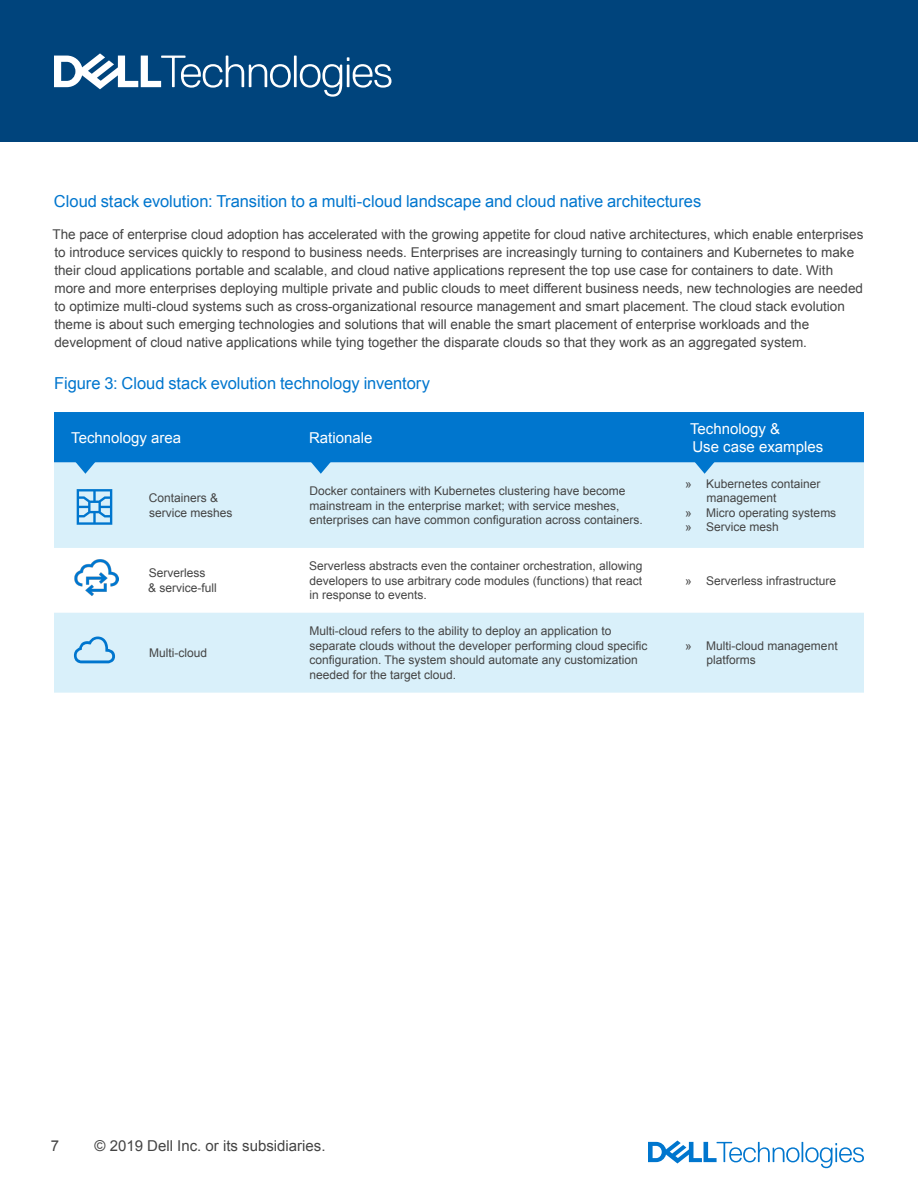
<style>
.page{position:relative;width:918px;height:1188px;background:#fff}
.page>*{position:absolute;margin:0;border:0;box-sizing:border-box;transform-origin:0 0}
.Paragraph_subhead_12{font:16.5px "Arial";color:#0076ce}
.t1{font:15px "Arial";color:#fff}
.t2{font:15px "Arial";color:#444}
.Body_copy_Dell_Dark{font:13.5px/18px "Arial";color:#444}
.t3{font:12px/14.4px "Arial";color:#444}
</style>
<div class="page">
<svg style="left:648px;top:1141px;width:216px;height:27px"></svg>
<div style="left:0;top:0;width:918px;height:142px;background:#00447c"></div>
<svg style="left:54px;top:53px;width:338px;height:44px"></svg>
<svg style="left:54px;top:474px;width:810px;height:219px;fill:#d9f0fa"></svg>
<svg style="left:54px;top:412px;width:810px;height:62px;background:#278cd6"></svg>
<svg style="left:77px;top:489px;width:35px;height:36px"></svg>
<svg style="left:74px;top:637px;width:41px;height:26px"></svg>
<img style="left:74px;top:556px;width:44px;height:43px">
<p class="Paragraph_subhead_12" style="left:54px;top:191px;width:649px">Cloud stack evolution: Transition to a multi-cloud landscape and cloud native architectures</p>
<p class="Body_copy_Dell_Dark" style="left:53px;top:225px;width:813px">The pace of enterprise cloud adoption has accelerated with the growing appetite for cloud native architectures, which enable enterprises to introduce services quickly to respond to business needs. Enterprises are increasingly turning to containers and Kubernetes to make their cloud applications portable and scalable, and cloud native applications represent the top use case for containers to date. With more and more enterprises deploying multiple private and public clouds to meet different business needs, new technologies are needed to optimize multi-cloud systems such as cross-organizational resource management and smart placement. The cloud stack evolution theme is about such emerging technologies and solutions that will enable the smart placement of enterprise workloads and the development of cloud native applications while tying together the disparate clouds so that they work as an aggregated system.</p>
<p class="Paragraph_subhead_12" style="left:54px;top:372px;width:378px">Figure 3: Cloud stack evolution technology inventory</p>
<p class="t1" style="left:71px;top:428px;width:112px">Technology area</p>
<p class="t1" style="left:309px;top:428px;width:65px">Rationale</p>
<p class="t1" style="left:690px;top:419px;width:92px">Technology &amp;</p>
<p class="t1" style="left:692px;top:437px;width:132px">Use case examples</p>
<p class="t3" style="left:149px;top:491px;width:85px">Containers &amp; service meshes</p>
<p class="t3" style="left:309px;top:484px;width:335px">Docker containers with Kubernetes clustering have become mainstream in the enterprise market; with service meshes, enterprises can have common configuration across containers.</p>
<p class="t3" style="left:706px;top:477px;width:115px;text-indent:-21px">» Kubernetes container management</p>
<p class="t3" style="left:685px;top:506px;width:153px">» Micro operating systems</p>
<p class="t3" style="left:685px;top:520px;width:95px">» Service mesh</p>
<p class="t3" style="left:148px;top:566px;width:70px">Serverless<br>&amp; service-full</p>
<p class="t3" style="left:309px;top:559px;width:335px;text-align:justify">Serverless abstracts even the container orchestration, allowing developers to use arbitrary code modules (functions) that react in response to events.</p>
<p class="t3" style="left:149px;top:646px;width:60px">Multi-cloud</p>
<p class="t3" style="left:309px;top:624px;width:340px">Multi-cloud refers to the ability to deploy an application to separate clouds without the developer performing cloud specific configuration. The system should automate any customization needed for the target cloud.</p>
<p class="t3" style="left:685px;top:573px;width:152px">» Serverless infrastructure</p>
<p class="t3" style="left:706px;top:639px;width:133px;text-indent:-21px">» Multi-cloud management platforms</p>
<p class="t2" style="left:51px;top:1136px;width:10px">7</p>
<p class="t2" style="left:94px;top:1136px;width:233px">© 2019 Dell Inc. or its subsidiaries.</p>
</div>
